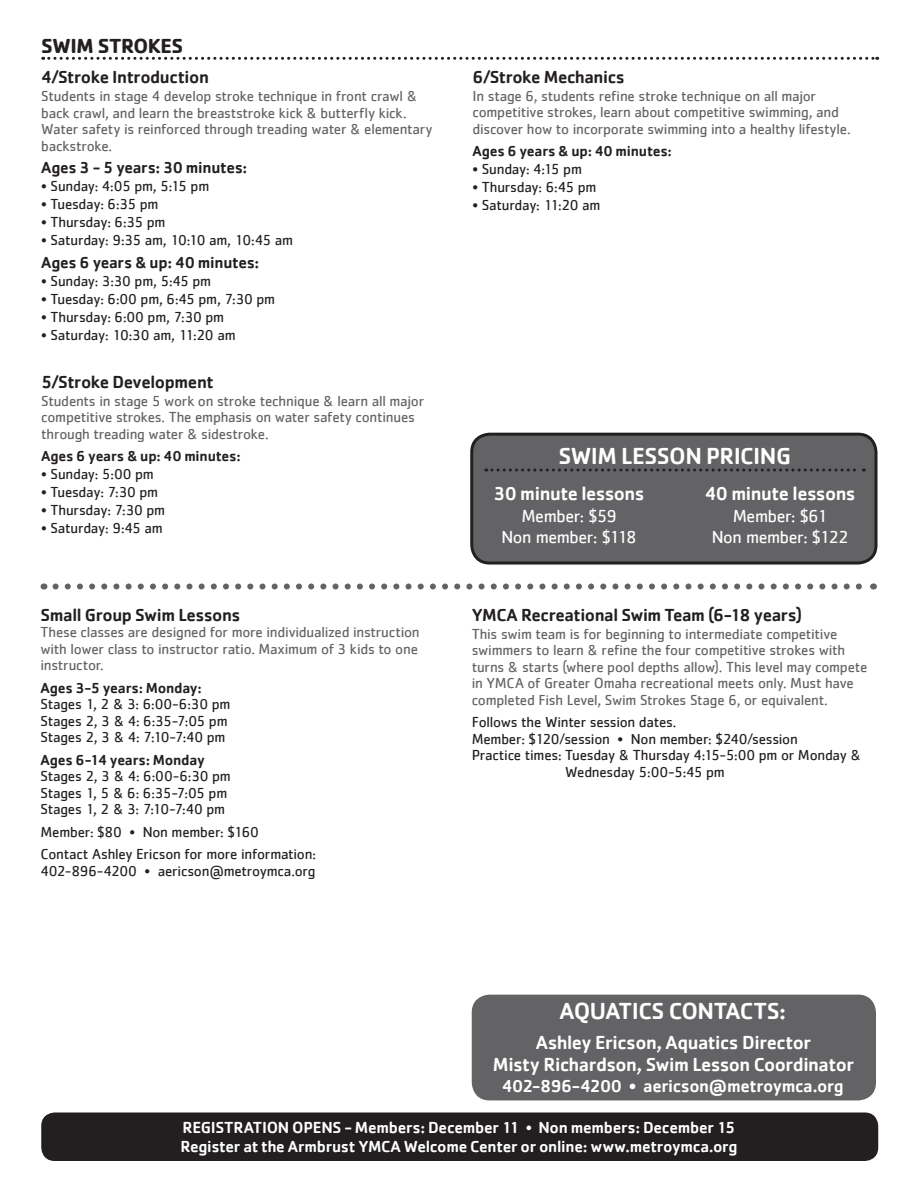
<style>
.page{position:relative;width:918px;height:1188px;background:#fff}
.page>*{position:absolute;margin:0;border:0;box-sizing:border-box;transform-origin:0 0}
.t1{font:500 24px "Cachet";letter-spacing:-.02em;color:#fff}
.t2{font:700 21px "Cachet";letter-spacing:-.02em;color:#231f20}
.t3{font:500 19.5px/21.6px "Cachet";letter-spacing:-.025em;color:#fff;text-align:center}
.t4{font:500 18px "Cachet";letter-spacing:-.025em;color:#231f20}
.t5{font:18px/21.6px "Cachet";letter-spacing:-.025em;color:#fff;text-align:center}
.t6{font:500 18px "Cachet";letter-spacing:-.025em;color:#fff}
.t7{font:500 16.5px/19.8px "Cachet";letter-spacing:-.015em;color:#fff}
.t8{font:500 16.5px "Cachet";letter-spacing:-.02em;color:#231f20}
.t9{font:15px/16.5px "Cachet";letter-spacing:-.015em;color:#636366}
.t10{font:15px/16.5px "Cachet";letter-spacing:-.015em;color:#231f20}
.t11{font:500 15px "Cachet";letter-spacing:-.015em;color:#231f20}
.s1{font-weight:400}
</style>
<div class="page">
<svg style="left:56px;top:584px;width:806px;height:6px"></svg>
<svg style="left:43px;top:57px;width:835px;height:3px"></svg>
<div style="left:41px;top:1112px;width:837px;height:49px;background:#231f20;border-radius:14px"></div>
<div style="left:472px;top:995px;width:404px;height:105px;background:#636366;border-radius:18px"></div>
<div style="left:472px;top:434px;width:404px;height:129px;background:#636366;border-radius:18px"></div>
<div style="left:470px;top:433px;width:408px;height:132px;border:3px solid #231f20;border-radius:18px"></div>
<svg style="left:486px;top:469px;width:378px;height:3px"></svg>
<h2 class="t2" style="left:41px;top:33px;width:144px">SWIM STROKES</h2>
<p class="t4" style="left:41px;top:66px;width:169px">4/Stroke Introduction</p>
<p class="t9" style="left:41px;top:88px;width:393px">Students in stage 4 develop stroke technique in front crawl &amp; back crawl, and learn the breaststroke kick &amp; butterfly kick.<br>Water safety is reinforced through treading water &amp; elementary backstroke.</p>
<p class="t8" style="left:41px;top:158px;width:208px">Ages 3 - 5 years: 30 minutes:</p>
<p class="t10" style="left:41px;top:178px;width:170px">• Sunday: 4:05 pm, 5:15 pm</p>
<p class="t10" style="left:41px;top:196px;width:119px">• Tuesday: 6:35 pm</p>
<p class="t10" style="left:41px;top:214px;width:126px">• Thursday: 6:35 pm</p>
<p class="t10" style="left:41px;top:232px;width:253px">• Saturday: 9:35 am, 10:10 am, 10:45 am</p>
<p class="t8" style="left:41px;top:252px;width:220px">Ages 6 years &amp; up: 40 minutes:</p>
<p class="t10" style="left:41px;top:272px;width:171px">• Sunday: 3:30 pm, 5:45 pm</p>
<p class="t10" style="left:41px;top:290px;width:235px">• Tuesday: 6:00 pm, 6:45 pm, 7:30 pm</p>
<p class="t10" style="left:41px;top:308px;width:184px">• Thursday: 6:00 pm, 7:30 pm</p>
<p class="t10" style="left:41px;top:326px;width:196px">• Saturday: 10:30 am, 11:20 am</p>
<p class="t4" style="left:41px;top:371px;width:174px">5/Stroke Development</p>
<p class="t9" style="left:41px;top:392px;width:384px">Students in stage 5 work on stroke technique &amp; learn all major competitive strokes. The emphasis on water safety continues through treading water &amp; sidestroke.</p>
<p class="t11" style="left:41px;top:447px;width:201px">Ages 6 years &amp; up: 40 minutes:</p>
<p class="t10" style="left:41px;top:466px;width:114px">• Sunday: 5:00 pm</p>
<p class="t10" style="left:41px;top:484px;width:118px">• Tuesday: 7:30 pm</p>
<p class="t10" style="left:41px;top:502px;width:125px">• Thursday: 7:30 pm</p>
<p class="t10" style="left:41px;top:520px;width:123px">• Saturday: 9:45 am</p>
<p class="t4" style="left:40px;top:604px;width:201px">Small Group Swim Lessons</p>
<p class="t9" style="left:40px;top:624px;width:381px;text-align:justify">These classes are designed for more individualized instruction with lower class to instructor ratio. Maximum of 3 kids to one instructor.</p>
<p class="t11" style="left:40px;top:679px;width:163px">Ages 3-5 years: Monday:</p>
<p class="t10" style="left:40px;top:696px;width:191px">Stages 1, 2 &amp; 3: 6:00-6:30 pm<br>Stages 2, 3 &amp; 4: 6:35-7:05 pm<br>Stages 2, 3 &amp; 4: 7:10-7:40 pm</p>
<p class="t11" style="left:40px;top:751px;width:166px">Ages 6-14 years: Monday</p>
<p class="t10" style="left:40px;top:768px;width:192px">Stages 2, 3 &amp; 4: 6:00-6:30 pm<br>Stages 1, 5 &amp; 6: 6:35-7:05 pm<br>Stages 1, 2 &amp; 3: 7:10-7:40 pm</p>
<p class="t10" style="left:40px;top:820px;width:277px;line-height:22.5px">Member: $80 • Non member: $160<br>Contact Ashley Ericson for more information:</p>
<p class="t10" style="left:40px;top:862px;width:277px">402-896-4200 • aericson@metroymca.org</p>
<p class="t4" style="left:472px;top:66px;width:154px">6/Stroke Mechanics</p>
<p class="t9" style="left:472px;top:87px;width:380px">In stage 6, students refine stroke technique on all major competitive strokes, learn about competitive swimming, and discover how to incorporate swimming into a healthy lifestyle.</p>
<p class="t11" style="left:472px;top:142px;width:201px">Ages 6 years &amp; up: 40 minutes:</p>
<p class="t10" style="left:472px;top:161px;width:111px">• Sunday: 4:15 pm</p>
<p class="t10" style="left:472px;top:179px;width:125px">• Thursday: 6:45 pm</p>
<p class="t10" style="left:472px;top:197px;width:130px">• Saturday: 11:20 am</p>
<h1 class="t1" style="left:558px;top:441px;width:234px">SWIM LESSON PRICING</h1>
<h3 class="t3" style="left:494px;top:482px;width:152px">30 minute lessons</h3>
<p class="t5" style="left:501px;top:505px;width:137px">Member: $59<br>Non member: $118</p>
<h3 class="t3" style="left:705px;top:482px;width:153px">40 minute lessons</h3>
<p class="t5" style="left:712px;top:505px;width:139px">Member: $61<br>Non member: $122</p>
<p class="t4" style="left:472px;top:604px;width:332px">YMCA Recreational Swim Team (6-18 years)</p>
<p class="t9" style="left:472px;top:625px;width:397px">This swim team is for beginning to intermediate competitive swimmers to learn &amp; refine the four competitive strokes with turns &amp; starts (where pool depths allow). This level may compete in YMCA of Greater Omaha recreational meets only. Must have completed Fish Level, Swim Strokes Stage 6, or equivalent.</p>
<p class="t10" style="left:472px;top:714px;width:206px">Follows the Winter session dates.</p>
<p class="t10" style="left:472px;top:730px;width:328px">Member: $120/session • Non member: $240/session</p>
<p class="t10" style="left:472px;top:747px;width:391px">Practice times: Tuesday &amp; Thursday 4:15-5:00 pm or Monday &amp;</p>
<p class="t10" style="left:565px;top:763px;width:161px">Wednesday 5:00-5:45 pm</p>
<h1 class="t1" style="left:559px;top:996px;width:228px">AQUATICS CONTACTS:</h1>
<h3 class="t3" style="left:493px;top:1031px;width:363px">Ashley Ericson, Aquatics Director<br>Misty Richardson, Swim Lesson Coordinator</h3>
<p class="t6" style="left:502px;top:1075px;width:343px">402-896-4200 • aericson@metroymca.org</p>
<p class="t7" style="left:180px;top:1117px;width:559px">REGISTRATION OPENS - Members: December 11 <span class="s1">•</span> Non members: December 15<br>Register at the Armbrust YMCA Welcome Center or online: www.metroymca.org</p>
</div>
